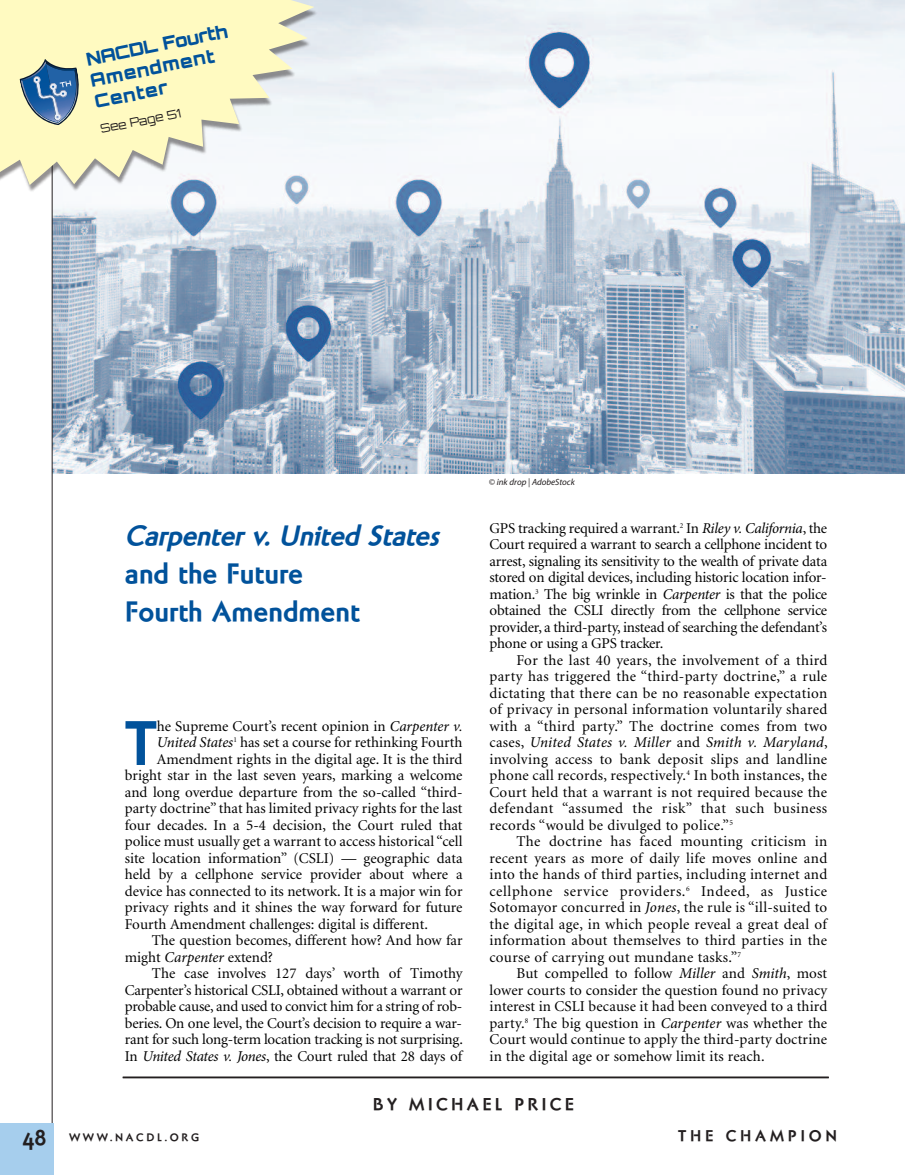
<style>
.page{position:relative;width:905px;height:1175px;background:#fff}
.page>*{position:absolute;margin:0;border:0;box-sizing:border-box;transform-origin:0 0}
.t1{font:700 58.8px "Naniara";color:#01529b}
.t2{font:700 27px/37.5px "Naniara";color:#01529b}
.t3{font:italic 700 27px "Naniara";color:#01529b}
.t4{font:700 21px "Naniara";color:#231f20;scale:.95 1}
.t5{font:900 18px/21.8px "Orbitron";color:#01529b}
.t6{font:700 16.5px "Naniara";letter-spacing:.2em;color:#231f20}
.t7{font:15px/16.5px "Minion";color:#000;text-align:justify}
.t8{font:italic 15px "Minion Pro";letter-spacing:.01em;color:#000}
.t9{font:700 15px "Naniara";letter-spacing:.25em;color:#231f20}
.t10{font:300 12px "Orbitron";color:#231f20}
.t11{font:700 10.5px "Naniara";letter-spacing:.25em;color:#231f20}
.t12{font:italic 9px "Myriad";color:#231f20}
.s1{font-family:"Minion Pro";font-style:italic}
.s2{font-family:"Minion";font-style:normal}
</style>
<div class="page">
<img style="left:53px;top:0;width:851px;height:473px">
<svg style="left:51px;top:215px;width:2px;height:908px;background:#8b8a8c"></svg>
<div style="left:0;top:1123px;width:54px;height:51px;background:#a6ceed"></div>
<hr style="left:123px;top:1076px;width:705px;height:2px;background:#231f20">
<img style="left:27px;top:0;width:329px;height:215px">
<svg style="left:0;top:0;width:314px;height:185px;fill:#fffac1"></svg>
<img style="left:80px;top:69px;width:1px;height:55px">
<svg style="left:19px;top:59px;width:61px;height:66px;background:#7f9cab"></svg>
<p class="t5" style="left:85px;top:50px;width:145px;rotate:-11deg">NACDL Fourth<br>Amendment<br>Center</p>
<p class="t10" style="left:100px;top:125px;width:84px;rotate:-11deg">See Page 51</p>
<h3 class="t4" style="left:22px;top:1129px;width:27px">48</h3>
<p class="t12" style="left:489px;top:478px;width:87px">© ink drop | AdobeStock</p>
<p class="t7" style="left:489px;top:521px;width:339px">GPS tracking required a warrant.<sup>2</sup> In <span class="s1">Riley v. California</span>, the Court required a warrant to search a cellphone incident to arrest, signaling its sensitivity to the wealth of private data stored on digital devices, including historic location infor&shy;mation.<sup>3</sup> The big wrinkle in <span class="s1">Carpenter</span> is that the police obtained the CSLI directly from the cellphone service provider, a third-party, instead of searching the defendant’s phone or using a GPS tracker.</p>
<p class="t7" style="left:489px;top:653px;width:339px;text-indent:27px">For the last 40 years, the involvement of a third party has triggered the “third-party doctrine,” a rule dictating that there can be no reasonable expectation of privacy in personal information voluntarily shared with a “third party.” The doctrine comes from two</p>
<p class="t8" style="left:489px;top:736px;width:339px"><span class="s2">cases,</span> United States v. Miller <span class="s2">and</span> Smith v. Maryland<span class="s2">,</span></p>
<p class="t7" style="left:489px;top:752px;width:339px">involving access to bank deposit slips and landline phone call records, respectively.<sup>4</sup> In both instances, the Court held that a warrant is not required because the defendant “assumed the risk” that such business records “would be divulged to police.”<sup>5</sup></p>
<p class="t7" style="left:489px;top:834px;width:339px;text-indent:27px">The doctrine has faced mounting criticism in recent years as more of daily life moves online and into the hands of third parties, including internet and cellphone service providers.<sup>6</sup> Indeed, as Justice Sotomayor concurred in <span class="s1">Jones</span>, the rule is “ill-suited to the digital age, in which people reveal a great deal of information about themselves to third parties in the course of carrying out mundane tasks.”<sup>7</sup></p>
<p class="t7" style="left:489px;top:966px;width:339px;text-indent:27px">But compelled to follow <span class="s1">Miller</span> and <span class="s1">Smith</span>, most lower courts to consider the question found no privacy interest in CSLI because it had been conveyed to a third party.<sup>8</sup> The big question in <span class="s1">Carpenter</span> was whether the Court would continue to apply the third-party doctrine in the digital age or somehow limit its reach.</p>
<p class="t6" style="left:373px;top:1098px;width:203px">BY MICHAEL PRICE</p>
<h2 class="t3" style="left:125px;top:526px;width:321px">Carpenter v. United States</h2>
<h2 class="t2" style="left:125px;top:557px;width:236px">and the Future<br>Fourth Amendment</h2>
<h1 class="t1" style="left:125px;top:721px;width:34px">T</h1>
<p class="t7" style="left:157px;top:719px;width:307px">he Supreme Court’s recent opinion in <span class="s1">Carpenter v.</span></p>
<p class="t7" style="left:157px;top:735px;width:307px"><span class="s1">United States</span><sup>1</sup> has set a course for rethinking Fourth</p>
<p class="t7" style="left:157px;top:752px;width:307px">Amendment rights in the digital age. It is the third</p>
<p class="t7" style="left:125px;top:768px;width:339px">bright star in the last seven years, marking a welcome</p>
<p class="t7" style="left:125px;top:785px;width:339px">and long overdue departure from the so-called “third-</p>
<p class="t7" style="left:125px;top:801px;width:339px">party doctrine” that has limited privacy rights for the last</p>
<p class="t7" style="left:125px;top:818px;width:339px">four decades. In a 5-4 decision, the Court ruled that</p>
<p class="t7" style="left:125px;top:834px;width:339px">police must usually get a warrant to access historical “cell</p>
<p class="t7" style="left:125px;top:851px;width:339px">site location information” (CSLI) — geographic data</p>
<p class="t7" style="left:125px;top:867px;width:339px">held by a cellphone service provider about where a</p>
<p class="t7" style="left:125px;top:884px;width:339px">device has connected to its network. It is a major win for</p>
<p class="t7" style="left:125px;top:900px;width:339px">privacy rights and it shines the way forward for future</p>
<p class="t7" style="left:125px;top:917px;width:304px">Fourth Amendment challenges: digital is different.</p>
<p class="t7" style="left:152px;top:933px;width:312px">The question becomes, different how? And how far</p>
<p class="t7" style="left:125px;top:950px;width:150px">might <span class="s1">Carpenter</span> extend?</p>
<p class="t7" style="left:152px;top:966px;width:312px">The case involves 127 days’ worth of Timothy</p>
<p class="t7" style="left:125px;top:983px;width:339px">Carpenter’s historical CSLI, obtained without a warrant or</p>
<p class="t7" style="left:125px;top:999px;width:339px">probable cause, and used to convict him for a string of rob-</p>
<p class="t7" style="left:125px;top:1016px;width:338px">beries. On one level, the Court’s decision to require a war-</p>
<p class="t7" style="left:125px;top:1032px;width:339px">rant for such long-term location tracking is not surprising.</p>
<p class="t7" style="left:125px;top:1049px;width:339px">In <span class="s1">United States v. Jones</span>, the Court ruled that 28 days of</p>
<p class="t11" style="left:69px;top:1133px;width:132px">WWW.NACDL.ORG</p>
<p class="t9" style="left:678px;top:1130px;width:161px">THE CHAMPION</p>
</div>
